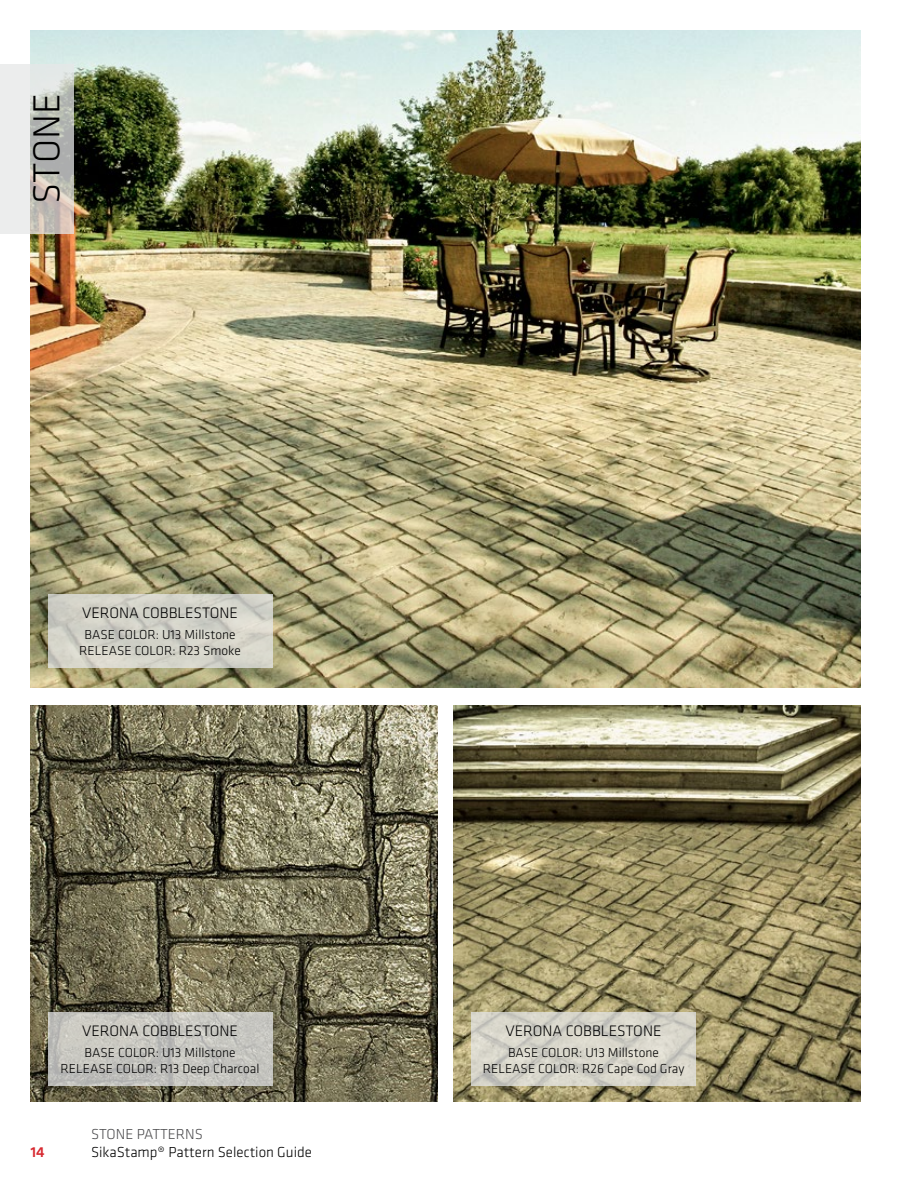
<style>
.page{position:relative;width:918px;height:1188px;background:#fff}
.page>*{position:absolute;margin:0;border:0;box-sizing:border-box;transform-origin:0 0}
.t1{font:300 39px "Klavika";letter-spacing:-.005em;color:#000}
.t2{font:300 15.75px "Klavika";color:#000}
.t3{font:300 15px "Klavika";color:#000}
.t4{font:300 15px "Klavika";color:#4d4d4f}
.t5{font:500 15px "Klavika";color:#d7282f}
.t6{font:300 13.5px/16.2px "Klavika";color:#000;text-align:center}
</style>
<div class="page">
<img style="left:31px;top:31px;width:829px;height:656px">
<svg style="left:0;top:64px;width:74px;height:169px;background:#d3d3cf"></svg>
<img style="left:31px;top:706px;width:406px;height:396px">
<img style="left:454px;top:706px;width:406px;height:396px">
<svg style="left:48px;top:594px;width:225px;height:73px;background:#d1d0c7"></svg>
<svg style="left:471px;top:1012px;width:225px;height:73px;background:#d4d2c8"></svg>
<svg style="left:48px;top:1012px;width:225px;height:73px;background:#c4c3be"></svg>
<h1 class="t1" style="left:23px;top:204px;width:112px;rotate:-90deg">STONE</h1>
<p class="t2" style="left:82px;top:603px;width:157px">VERONA COBBLESTONE</p>
<p class="t6" style="left:79px;top:626px;width:163px">BASE COLOR: U13 Millstone<br>RELEASE COLOR: R23 Smoke</p>
<p class="t2" style="left:82px;top:1021px;width:157px">VERONA COBBLESTONE</p>
<p class="t6" style="left:61px;top:1044px;width:201px">BASE COLOR: U13 Millstone<br>RELEASE COLOR: R13 Deep Charcoal</p>
<p class="t5" style="left:31px;top:1142px;width:16px">14</p>
<p class="t4" style="left:91px;top:1125px;width:113px">STONE PATTERNS</p>
<p class="t3" style="left:91px;top:1143px;width:222px">SikaStamp® Pattern Selection Guide</p>
<p class="t2" style="left:506px;top:1021px;width:157px">VERONA COBBLESTONE</p>
<p class="t6" style="left:483px;top:1044px;width:203px">BASE COLOR: U13 Millstone<br>RELEASE COLOR: R26 Cape Cod Gray</p>
</div>
